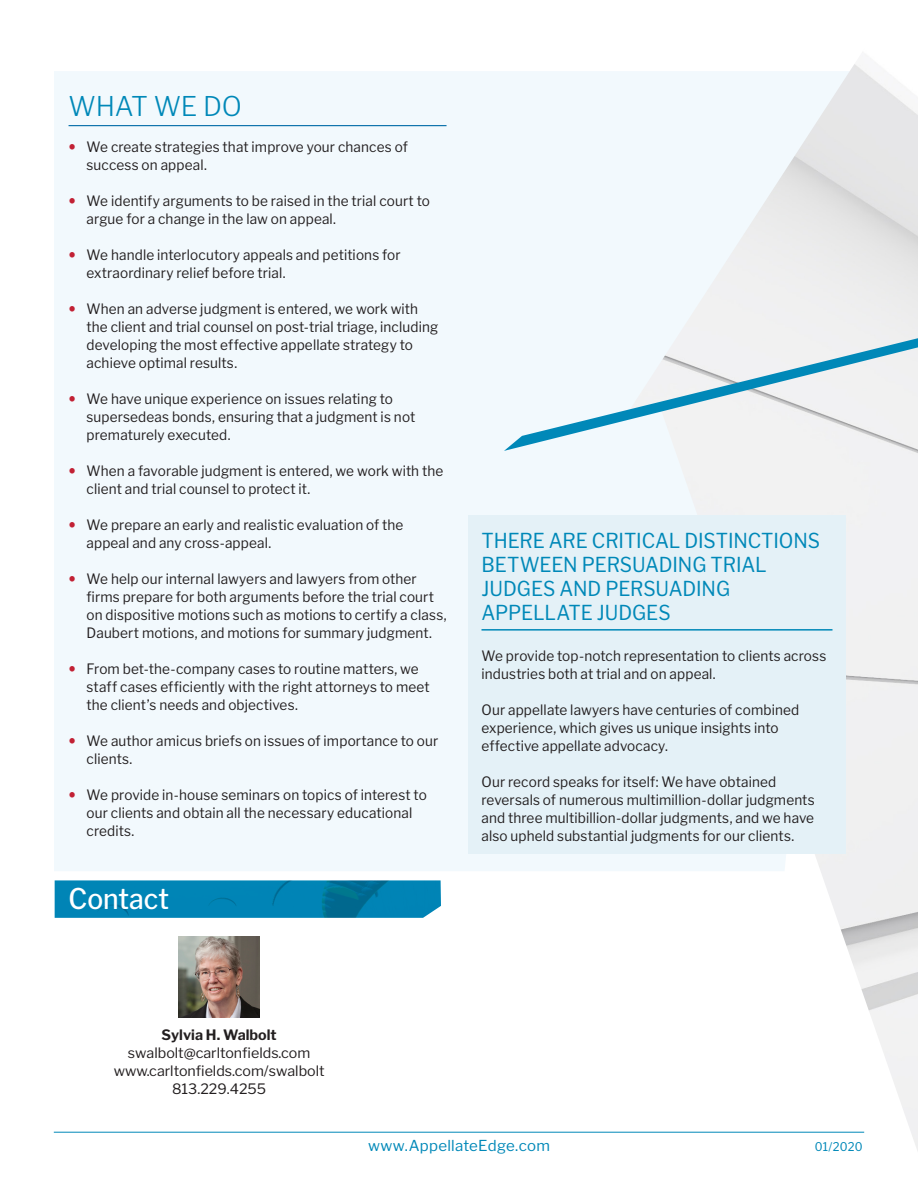
<style>
.page{position:relative;width:918px;height:1188px;background:#fff}
.page>*{position:absolute;margin:0;border:0;box-sizing:border-box;transform-origin:0 0}
.t1{font:500 28.35px "Libre Franklin";color:#fff;scale:.93 1}
.t2{font:300 27px "Libre Franklin";letter-spacing:-.01em;color:#0088b8}
.t3{font:20.4px/24px "Libre Franklin";letter-spacing:-.005em;color:#0088b8;scale:.93 1}
.t4{font:15px "Libre Franklin";letter-spacing:.02em;color:#0088b8}
.t5{font:14.25px/18px "Libre Franklin";letter-spacing:.01em;color:#231f20;scale:.95 1}
.t6{font:14.25px/18px "Libre Franklin";letter-spacing:.01em;color:#231f20;text-align:center}
.t7{font:700 14.25px "Libre Franklin";color:#231f20}
.t8{font:12px "Libre Franklin";letter-spacing:.01em;color:#0088b8;scale:.95 1}
</style>
<div class="page">
<div style="left:54px;top:71px;width:571px;height:800px;background:#f2f9fd"></div>
<hr style="left:54px;top:1132px;width:810px;height:1px;background:#0088b8">
<svg style="left:504px;top:104px;width:414px;height:347px;fill:#f2f9fd"></svg>
<img style="left:55px;top:880px;width:386px;height:38px">
<img style="left:179px;top:936px;width:81px;height:81px">
<hr style="left:69px;top:125px;width:378px;height:1px;background:#006ba7">
<div style="left:468px;top:516px;width:378px;height:338px;background:#e4f1f7"></div>
<hr style="left:482px;top:629px;width:350px;height:2px;background:#0088b8">
<svg style="left:70px;top:144px;width:5px;height:6px"></svg>
<svg style="left:70px;top:198px;width:5px;height:6px"></svg>
<svg style="left:70px;top:252px;width:5px;height:6px"></svg>
<svg style="left:70px;top:306px;width:5px;height:6px"></svg>
<svg style="left:70px;top:396px;width:5px;height:6px"></svg>
<svg style="left:70px;top:468px;width:5px;height:6px"></svg>
<svg style="left:70px;top:522px;width:5px;height:6px"></svg>
<svg style="left:70px;top:576px;width:5px;height:6px"></svg>
<svg style="left:70px;top:666px;width:5px;height:6px"></svg>
<svg style="left:70px;top:738px;width:5px;height:6px"></svg>
<svg style="left:70px;top:792px;width:5px;height:6px"></svg>
<h2 class="t2" style="left:69px;top:90px;width:175px">WHAT WE DO</h2>
<p class="t5" style="left:87px;top:138px;width:340px">We create strategies that improve your chances of success on appeal.</p>
<p class="t5" style="left:87px;top:192px;width:363px">We identify arguments to be raised in the trial court to argue for a change in the law on appeal.</p>
<p class="t5" style="left:87px;top:246px;width:332px">We handle interlocutory appeals and petitions for extraordinary relief before trial.</p>
<p class="t5" style="left:87px;top:300px;width:372px">When an adverse judgment is entered, we work with the client and trial counsel on post-trial triage, including developing the most effective appellate strategy to achieve optimal results.</p>
<p class="t5" style="left:87px;top:390px;width:347px">We have unique experience on issues relating to supersedeas bonds, ensuring that a judgment is not prematurely executed.</p>
<p class="t5" style="left:87px;top:462px;width:377px">When a favorable judgment is entered, we work with the client and trial counsel to protect it.</p>
<p class="t5" style="left:87px;top:516px;width:335px">We prepare an early and realistic evaluation of the appeal and any cross-appeal.</p>
<p class="t5" style="left:87px;top:570px;width:380px">We help our internal lawyers and lawyers from other firms prepare for both arguments before the trial court on dispositive motions such as motions to certify a class, Daubert motions, and motions for summary judgment.</p>
<p class="t5" style="left:87px;top:660px;width:363px">From bet-the-company cases to routine matters, we staff cases efficiently with the right attorneys to meet the client’s needs and objectives.</p>
<p class="t5" style="left:87px;top:732px;width:372px">We author amicus briefs on issues of importance to our clients.</p>
<p class="t5" style="left:87px;top:786px;width:360px">We provide in-house seminars on topics of interest to our clients and obtain all the necessary educational credits.</p>
<h1 class="t1" style="left:69px;top:882px;width:110px">Contact</h1>
<h3 class="t3" style="left:482px;top:529px;width:366px">THERE ARE CRITICAL DISTINCTIONS<br>BETWEEN PERSUADING TRIAL<br>JUDGES AND PERSUADING<br>APPELLATE JUDGES</h3>
<p class="t5" style="left:482px;top:646px;width:364px">We provide top-notch representation to clients across industries both at trial and on appeal.</p>
<p class="t5" style="left:482px;top:700px;width:336px">Our appellate lawyers have centuries of combined experience, which gives us unique insights into effective appellate advocacy.</p>
<p class="t5" style="left:482px;top:772px;width:352px">Our record speaks for itself: We have obtained reversals of numerous multimillion-dollar judgments and three multibillion-dollar judgments, and we have also upheld substantial judgments for our clients.</p>
<p class="t7" style="left:162px;top:1026px;width:117px">Sylvia H. Walbolt</p>
<p class="t6" style="left:114px;top:1043px;width:212px">swalbolt@carltonfields.com www.carltonfields.com/swalbolt<br>813.229.4255</p>
<p class="t4" style="left:368px;top:1136px;width:183px">www.AppellateEdge.com</p>
<p class="t8" style="left:815px;top:1139px;width:52px">01/2020</p>
</div>
